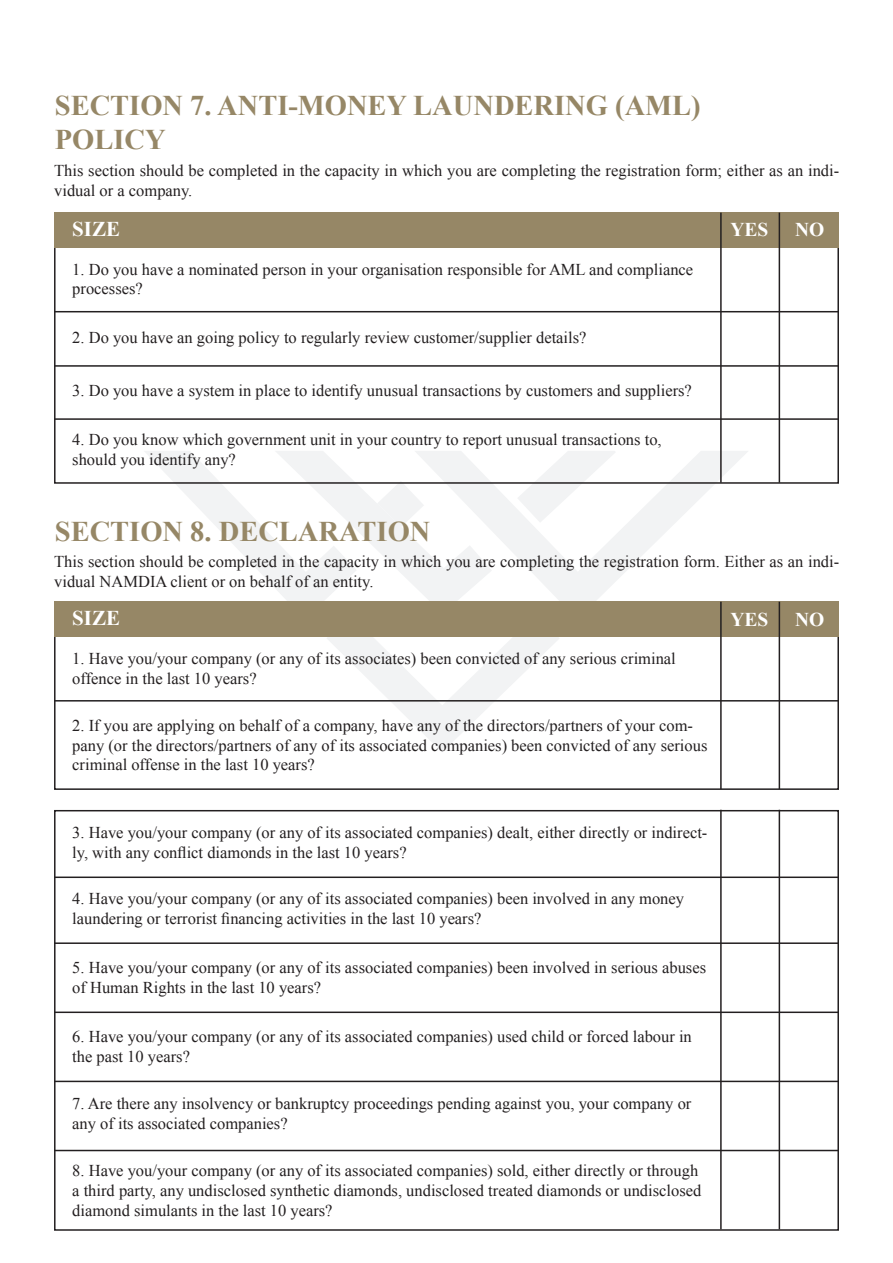
<style>
.page{position:relative;width:893px;height:1263px;background:#fff}
.page>*{position:absolute;margin:0;border:0;box-sizing:border-box;transform-origin:0 0}
.t1{font:700 28.5px/34.2px "Times New Roman";color:#968766}
.t2{font:700 21px "Times New Roman";color:#fff}
.t3{font:700 19.5px "Times New Roman";color:#fff}
.t4{font:16.5px/19.8px "Times New Roman";color:#231f20}
</style>
<div class="page">
<svg style="left:616px;top:451px;width:132px;height:130px"></svg>
<svg style="left:144px;top:451px;width:472px;height:301px"></svg>
<div style="left:54px;top:246px;width:785px;height:238px;border:2px solid #231f20"></div>
<hr style="left:54px;top:311px;width:785px;height:1px;background:#231f20">
<div style="left:54px;top:212px;width:785px;height:36px;background:#968766"></div>
<hr style="left:54px;top:365px;width:785px;height:2px;background:#231f20">
<hr style="left:779px;top:213px;width:1px;height:270px;background:#231f20">
<hr style="left:720px;top:213px;width:2px;height:270px;background:#231f20">
<hr style="left:54px;top:418px;width:785px;height:2px;background:#231f20">
<div style="left:54px;top:625px;width:785px;height:165px;border:2px solid #231f20"></div>
<hr style="left:54px;top:700px;width:785px;height:1px;background:#231f20">
<div style="left:54px;top:601px;width:785px;height:36px;background:#968766"></div>
<hr style="left:779px;top:602px;width:1px;height:187px;background:#231f20">
<hr style="left:720px;top:602px;width:2px;height:187px;background:#231f20">
<div style="left:54px;top:810px;width:785px;height:421px;border:2px solid #231f20"></div>
<hr style="left:54px;top:876px;width:785px;height:2px;background:#231f20">
<hr style="left:779px;top:810px;width:1px;height:419px;background:#231f20">
<hr style="left:720px;top:810px;width:2px;height:419px;background:#231f20">
<hr style="left:54px;top:942px;width:785px;height:2px;background:#231f20">
<hr style="left:54px;top:1011px;width:785px;height:2px;background:#231f20">
<hr style="left:54px;top:1081px;width:785px;height:1px;background:#231f20">
<hr style="left:54px;top:1150px;width:785px;height:1px;background:#231f20">
<h1 class="t1" style="left:55px;top:88px;width:647px">SECTION 7. ANTI-MONEY LAUNDERING (AML)<br>POLICY</h1>
<p class="t4" style="left:54px;top:160px;width:786px">This section should be completed in the capacity in which you are completing the registration form; either as an indi&shy;vidual or a company.</p>
<p class="t2" style="left:72px;top:214px;width:49px">SIZE</p>
<p class="t3" style="left:730px;top:216px;width:39px">YES</p>
<p class="t3" style="left:795px;top:216px;width:31px">NO</p>
<p class="t4" style="left:72px;top:259px;width:622px">1. Do you have a nominated person in your organisation responsible for AML and compliance processes?</p>
<p class="t4" style="left:72px;top:327px;width:516px">2. Do you have an going policy to regularly review customer/supplier details?</p>
<p class="t4" style="left:72px;top:380px;width:621px">3. Do you have a system in place to identify unusual transactions by customers and suppliers?</p>
<p class="t4" style="left:72px;top:429px;width:591px">4. Do you know which government unit in your country to report unusual transactions to, should you identify any?</p>
<h1 class="t1" style="left:55px;top:514px;width:377px">SECTION 8. DECLARATION</h1>
<p class="t4" style="left:54px;top:551px;width:786px">This section should be completed in the capacity in which you are completing the registration form. Either as an indi&shy;vidual NAMDIA client or on behalf of an entity.</p>
<p class="t2" style="left:72px;top:603px;width:49px">SIZE</p>
<p class="t3" style="left:730px;top:605px;width:39px">YES</p>
<p class="t3" style="left:795px;top:605px;width:31px">NO</p>
<p class="t4" style="left:72px;top:648px;width:605px">1. Have you/your company (or any of its associates) been convicted of any serious criminal offence in the last 10 years?</p>
<p class="t4" style="left:72px;top:715px;width:637px">2. If you are applying on behalf of a company, have any of the directors/partners of your com&shy;pany (or the directors/partners of any of its associated companies) been convicted of any serious criminal offense in the last 10 years?</p>
<p class="t4" style="left:72px;top:822px;width:637px">3. Have you/your company (or any of its associated companies) dealt, either directly or indirect&shy;ly, with any conflict diamonds in the last 10 years?</p>
<p class="t4" style="left:72px;top:888px;width:613px">4. Have you/your company (or any of its associated companies) been involved in any money laundering or terrorist financing activities in the last 10 years?</p>
<p class="t4" style="left:72px;top:957px;width:635px">5. Have you/your company (or any of its associated companies) been involved in serious abuses of Human Rights in the last 10 years?</p>
<p class="t4" style="left:72px;top:1026px;width:621px">6. Have you/your company (or any of its associated companies) used child or forced labour in the past 10 years?</p>
<p class="t4" style="left:72px;top:1093px;width:621px">7. Are there any insolvency or bankruptcy proceedings pending against you, your company or any of its associated companies?</p>
<p class="t4" style="left:72px;top:1160px;width:631px">8. Have you/your company (or any of its associated companies) sold, either directly or through a third party, any undisclosed synthetic diamonds, undisclosed treated diamonds or undisclosed diamond simulants in the last 10 years?</p>
</div>
